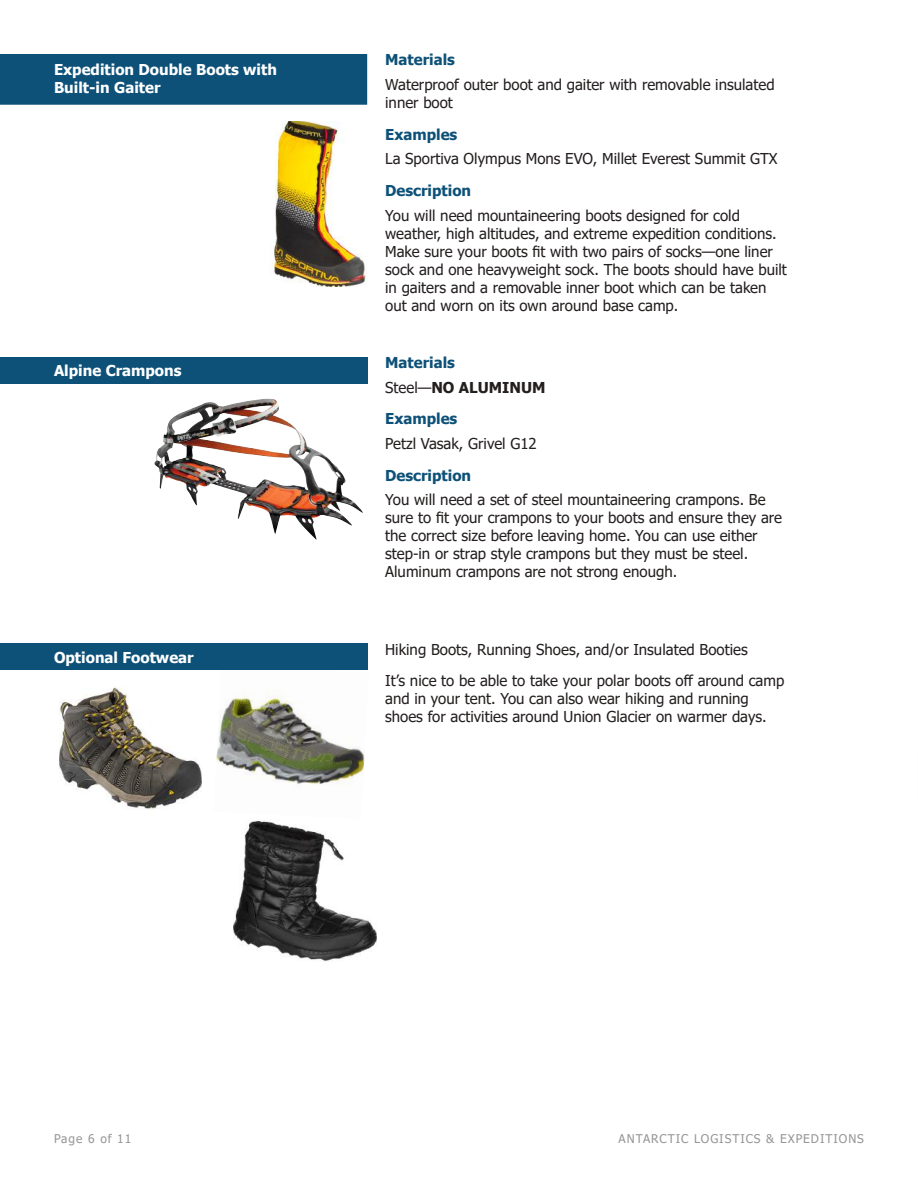
<style>
.page{position:relative;width:918px;height:1188px;background:#fff}
.page>*{position:absolute;margin:0;border:0;box-sizing:border-box;transform-origin:0 0}
.t1{font:15px/18px "Tahoma";color:#241f1f}
.t2{font:700 15px/18px "Tahoma";color:#fff}
.t3{font:700 15px "Tahoma";color:#0e5178}
.t4{font:700 15px/24.8px "Tahoma";color:#241f1f}
.t5{font:12px "Tahoma";letter-spacing:.08em;color:#969698}
.s1{color:#0e5178}
.s2{font-weight:400}
</style>
<div class="page">
<div style="left:0;top:54px;width:367px;height:51px;background:#0e5178"></div>
<img style="left:154px;top:399px;width:205px;height:141px">
<img style="left:270px;top:121px;width:97px;height:165px">
<div style="left:0;top:357px;width:367px;height:27px;background:#0e5178"></div>
<img style="left:234px;top:820px;width:142px;height:141px">
<img style="left:59px;top:687px;width:143px;height:123px">
<img style="left:216px;top:664px;width:152px;height:121px">
<div style="left:0;top:643px;width:367px;height:27px;background:#0e5178"></div>
<hr style="left:917px;top:54px;width:1px;height:34px;background:#131841">
<p class="t2" style="left:54px;top:62px;width:225px">Expedition Double Boots with<br>Built-in Gaiter</p>
<p class="t2" style="left:54px;top:362px;width:129px">Alpine Crampons</p>
<p class="t2" style="left:54px;top:649px;width:141px">Optional Footwear</p>
<p class="t3" style="left:385px;top:49px;width:71px">Materials</p>
<p class="t1" style="left:385px;top:77px;width:391px">Waterproof outer boot and gaiter with removable insulated inner boot</p>
<p class="t3" style="left:385px;top:124px;width:74px">Examples</p>
<p class="t1" style="left:385px;top:151px;width:394px">La Sportiva Olympus Mons EVO, Millet Everest Summit GTX</p>
<p class="t3" style="left:385px;top:180px;width:87px">Description</p>
<p class="t1" style="left:385px;top:207px;width:403px">You will need mountaineering boots designed for cold weather, high altitudes, and extreme expedition conditions.<br>Make sure your boots fit with two pairs of socks—one liner sock and one heavyweight sock. The boots should have built in gaiters and a removable inner boot which can be taken out and worn on its own around base camp.</p>
<p class="t4" style="left:385px;top:351px;width:162px"><span class="s1">Materials<br></span><span class="s2">Steel—</span>NO ALUMINUM</p>
<p class="t3" style="left:385px;top:408px;width:74px">Examples</p>
<p class="t1" style="left:385px;top:436px;width:153px">Petzl Vasak, Grivel G12</p>
<p class="t3" style="left:385px;top:465px;width:87px">Description</p>
<p class="t1" style="left:385px;top:492px;width:398px">You will need a set of steel mountaineering crampons. Be sure to fit your crampons to your boots and ensure they are the correct size before leaving home. You can use either step-in or strap style crampons but they must be steel.<br>Aluminum crampons are not strong enough.</p>
<p class="t1" style="left:385px;top:634px;width:401px;line-height:31.5px">Hiking Boots, Running Shoes, and/or Insulated Booties<br>It’s nice to be able to take your polar boots off around camp</p>
<p class="t1" style="left:385px;top:691px;width:383px">and in your tent. You can also wear hiking and running shoes for activities around Union Glacier on warmer days.</p>
<p class="t5" style="left:54px;top:1131px;width:79px">Page 6 of 11</p>
<p class="t5" style="left:619px;top:1131px;width:247px">ANTARCTIC LOGISTICS &amp; EXPEDITIONS</p>
</div>
